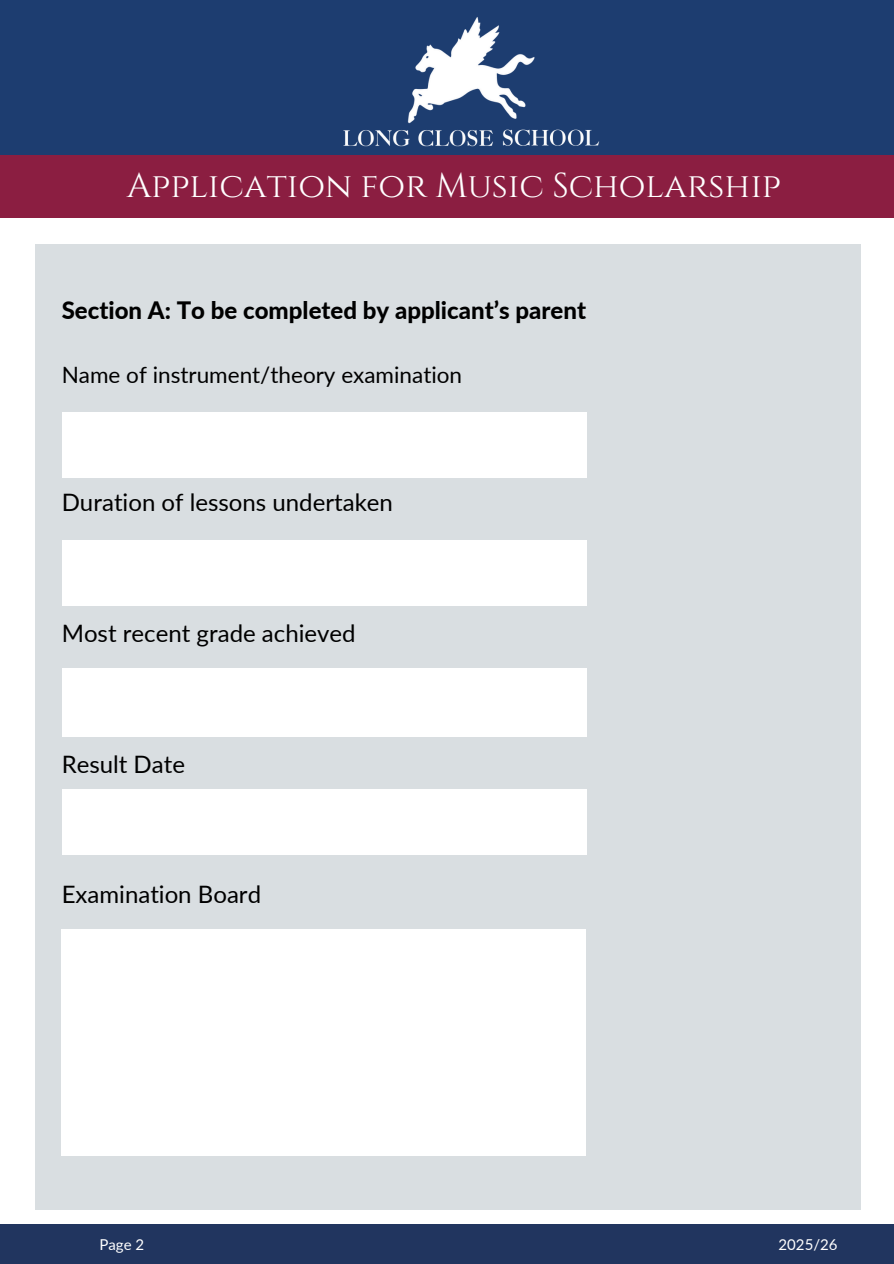
<style>
.page{position:relative;width:894px;height:1264px;background:#fff}
.page>*{position:absolute;margin:0;border:0;box-sizing:border-box;transform-origin:0 0}
.t1{font:34.5px "Cinzel";color:#fff}
.t2{font:24px "Lato";color:#000}
.t3{font:800 24px "Lato";color:#000}
.t4{font:22.5px "Lato";color:#000}
.t5{font:15px "Lato";color:#fff}
</style>
<div class="page">
<div style="left:0;top:0;width:893px;height:155px;background:#1d3d70"></div>
<div style="left:0;top:155px;width:893px;height:62px;background:#8b1e41"></div>
<div style="left:0;top:1224px;width:893px;height:39px;background:#21355f"></div>
<img style="left:343px;top:17px;width:257px;height:130px">
<div style="left:35px;top:244px;width:825px;height:966px;background:#d9dee1"></div>
<div style="left:62px;top:412px;width:524px;height:66px;background:#fff"></div>
<div style="left:62px;top:540px;width:524px;height:66px;background:#fff"></div>
<div style="left:62px;top:668px;width:524px;height:68px;background:#fff"></div>
<div style="left:62px;top:789px;width:524px;height:66px;background:#fff"></div>
<div style="left:62px;top:929px;width:524px;height:227px;background:#fff"></div>
<h1 class="t1" style="left:127px;top:164px;width:655px">Application for Music Scholarship</h1>
<h3 class="t3" style="left:62px;top:295px;width:525px">Section A: To be completed by applicant’s parent</h3>
<h3 class="t4" style="left:62px;top:361px;width:402px">Name of instrument/theory examination</h3>
<h3 class="t2" style="left:62px;top:488px;width:332px">Duration of lessons undertaken</h3>
<h3 class="t2" style="left:62px;top:618px;width:295px">Most recent grade achieved</h3>
<h3 class="t2" style="left:62px;top:749px;width:125px">Result Date</h3>
<p class="t2" style="left:62px;top:879px;width:201px">Examination Board</p>
<p class="t5" style="left:99px;top:1234px;width:46px">Page 2</p>
<h2 class="t5" style="left:778px;top:1234px;width:60px">2025/26</h2>
</div>
